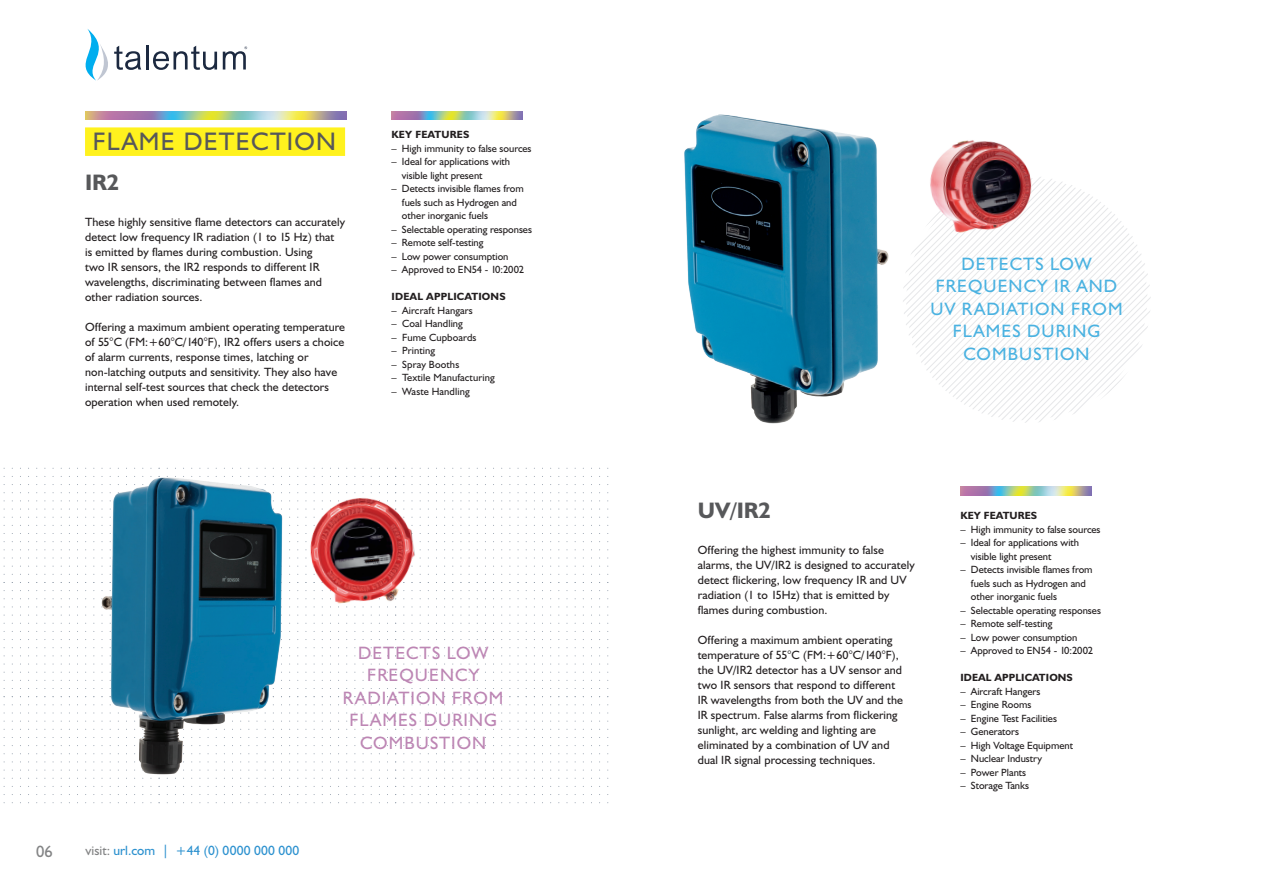
<style>
.page{position:relative;width:1263px;height:893px;background:#fff}
.page>*{position:absolute;margin:0;border:0;box-sizing:border-box;transform-origin:0 0}
.t1{font:25.5px "Humanist 521 BT";letter-spacing:.05em;color:#57585a}
.t2{font:700 22.5px "Humanist 521 BT";color:#57585a}
.t3{font:18px/22.5px "Humanist 521 BT";letter-spacing:.06em;color:#4ab2e1;text-align:center}
.t4{font:18px/22.5px "Humanist 521 BT";letter-spacing:.06em;color:#bd86b4;text-align:center}
.t5{font:16.5px "Humanist 521 BT";color:#838485}
.t6{font:13.5px "Humanist 521 BT";color:#2c91cf}
.t7{font:12px/15px "Humanist 521 BT";letter-spacing:.01em;color:#231f20}
.t8{font:10.5px/13.5px "Humanist 521 BT";color:#231f20}
.t9{font:700 10.5px "Humanist 521 BT";letter-spacing:.01em;color:#231f20}
.s1{color:#838485}
</style>
<div class="page">
<img style="left:684px;top:114px;width:205px;height:310px">
<svg style="left:903px;top:179px;width:248px;height:244px"></svg>
<img style="left:298px;top:492px;width:123px;height:123px">
<img style="left:68px;top:467px;width:223px;height:320px">
<img style="left:391px;top:111px;width:132px;height:9px">
<img style="left:960px;top:487px;width:132px;height:8px">
<img style="left:920px;top:140px;width:121px;height:105px">
<img style="left:85px;top:111px;width:262px;height:9px">
<div style="left:85px;top:127px;width:260px;height:29px;background:#fff21e"></div>
<hr style="left:146px;top:45px;width:2px;height:25px;background:#1c2940">
<svg style="left:118px;top:46px;width:23px;height:24px"></svg>
<svg style="left:153px;top:51px;width:16px;height:19px"></svg>
<svg style="left:223px;top:51px;width:23px;height:19px"></svg>
<svg style="left:203px;top:52px;width:14px;height:18px"></svg>
<svg style="left:191px;top:46px;width:9px;height:24px"></svg>
<svg style="left:173px;top:51px;width:15px;height:19px"></svg>
<svg style="left:115px;top:46px;width:3px;height:23px"></svg>
<svg style="left:85px;top:29px;width:30px;height:52px"></svg>
<p class="t1" style="left:93px;top:126px;width:245px">FLAME DETECTION</p>
<p class="t2" style="left:85px;top:168px;width:36px">IR2</p>
<p class="t7" style="left:85px;top:215px;width:261px">These highly sensitive flame detectors can accurately detect low frequency IR radiation (1 to 15 Hz) that<br>is emitted by flames during combustion. Using<br>two IR sensors, the IR2 responds to different IR wavelengths, discriminating between flames and other radiation sources.</p>
<p class="t7" style="left:85px;top:320px;width:261px">Offering a maximum ambient operating temperature</p>
<p class="t7" style="left:85px;top:335px;width:261px">of 55°C (FM:+60°C/140°F), IR2 offers users a choice</p>
<p class="t7" style="left:85px;top:350px;width:254px">of alarm currents, response times, latching or non-latching outputs and sensitivity. They also have internal self-test sources that check the detectors operation when used remotely.</p>
<p class="t9" style="left:391px;top:128px;width:79px">KEY FEATURES</p>
<p class="t8" style="left:391px;top:141px;width:142px">– High immunity to false sources</p>
<p class="t8" style="left:402px;top:155px;width:110px;text-indent:-11px">– Ideal for applications with visible light present</p>
<p class="t8" style="left:402px;top:182px;width:123px;text-indent:-11px">– Detects invisible flames from fuels such as Hydrogen and other inorganic fuels</p>
<p class="t8" style="left:391px;top:222px;width:142px">– Selectable operating responses</p>
<p class="t8" style="left:391px;top:236px;width:94px">– Remote self-testing</p>
<p class="t8" style="left:391px;top:249px;width:119px">– Low power consumption</p>
<p class="t8" style="left:391px;top:263px;width:134px">– Approved to EN54 - 10:2002</p>
<p class="t9" style="left:391px;top:290px;width:116px">IDEAL APPLICATIONS</p>
<p class="t8" style="left:391px;top:303px;width:83px">– Aircraft Hangars</p>
<p class="t8" style="left:391px;top:317px;width:73px">– Coal Handling</p>
<p class="t8" style="left:391px;top:330px;width:87px">– Fume Cupboards</p>
<p class="t8" style="left:391px;top:344px;width:45px">– Printing</p>
<p class="t8" style="left:391px;top:357px;width:69px">– Spray Booths</p>
<p class="t8" style="left:391px;top:371px;width:105px">– Textile Manufacturing</p>
<p class="t8" style="left:391px;top:384px;width:80px">– Waste Handling</p>
<p class="t5" style="left:36px;top:841px;width:18px">06</p>
<p class="t6" style="left:86px;top:842px;width:215px"><span class="s1">visit:</span> url.com | +44 (0) 0000 000 000</p>
<p class="t4" style="left:343px;top:641px;width:162px">DETECTS LOW<br>FREQUENCY<br>RADIATION FROM<br>FLAMES DURING<br>COMBUSTION</p>
<p class="t3" style="left:930px;top:252px;width:193px">DETECTS LOW<br>FREQUENCY IR AND<br>UV RADIATION FROM<br>FLAMES DURING<br>COMBUSTION</p>
<p class="t2" style="left:698px;top:496px;width:75px">UV/IR2</p>
<p class="t7" style="left:698px;top:542px;width:218px">Offering the highest immunity to false alarms, the UV/IR2 is designed to accurately detect flickering, low frequency IR and UV radiation (1 to 15Hz) that is emitted by flames during combustion.</p>
<p class="t7" style="left:698px;top:632px;width:207px">Offering a maximum ambient operating temperature of 55°C (FM:+60°C/140°F), the UV/IR2 detector has a UV sensor and two IR sensors that respond to different IR wavelengths from both the UV and the IR spectrum. False alarms from flickering sunlight, arc welding and lighting are eliminated by a combination of UV and dual IR signal processing techniques.</p>
<p class="t9" style="left:960px;top:509px;width:78px">KEY FEATURES</p>
<p class="t8" style="left:960px;top:523px;width:142px">– High immunity to false sources</p>
<p class="t8" style="left:971px;top:536px;width:110px;text-indent:-11px">– Ideal for applications with visible light present</p>
<p class="t8" style="left:971px;top:563px;width:123px;text-indent:-11px">– Detects invisible flames from fuels such as Hydrogen and other inorganic fuels</p>
<p class="t8" style="left:960px;top:604px;width:142px">– Selectable operating responses</p>
<p class="t8" style="left:960px;top:617px;width:94px">– Remote self-testing</p>
<p class="t8" style="left:960px;top:631px;width:119px">– Low power consumption</p>
<p class="t8" style="left:960px;top:644px;width:134px">– Approved to EN54 - 10:2002</p>
<p class="t9" style="left:960px;top:671px;width:114px">IDEAL APPLICATIONS</p>
<p class="t8" style="left:960px;top:685px;width:82px">– Aircraft Hangers</p>
<p class="t8" style="left:960px;top:698px;width:72px">– Engine Rooms</p>
<p class="t8" style="left:960px;top:712px;width:98px">– Engine Test Facilities</p>
<p class="t8" style="left:960px;top:725px;width:60px">– Generators</p>
<p class="t8" style="left:960px;top:739px;width:114px">– High Voltage Equipment</p>
<p class="t8" style="left:960px;top:752px;width:83px">– Nuclear Industry</p>
<p class="t8" style="left:960px;top:766px;width:67px">– Power Plants</p>
<p class="t8" style="left:960px;top:779px;width:70px">– Storage Tanks</p>
</div>
